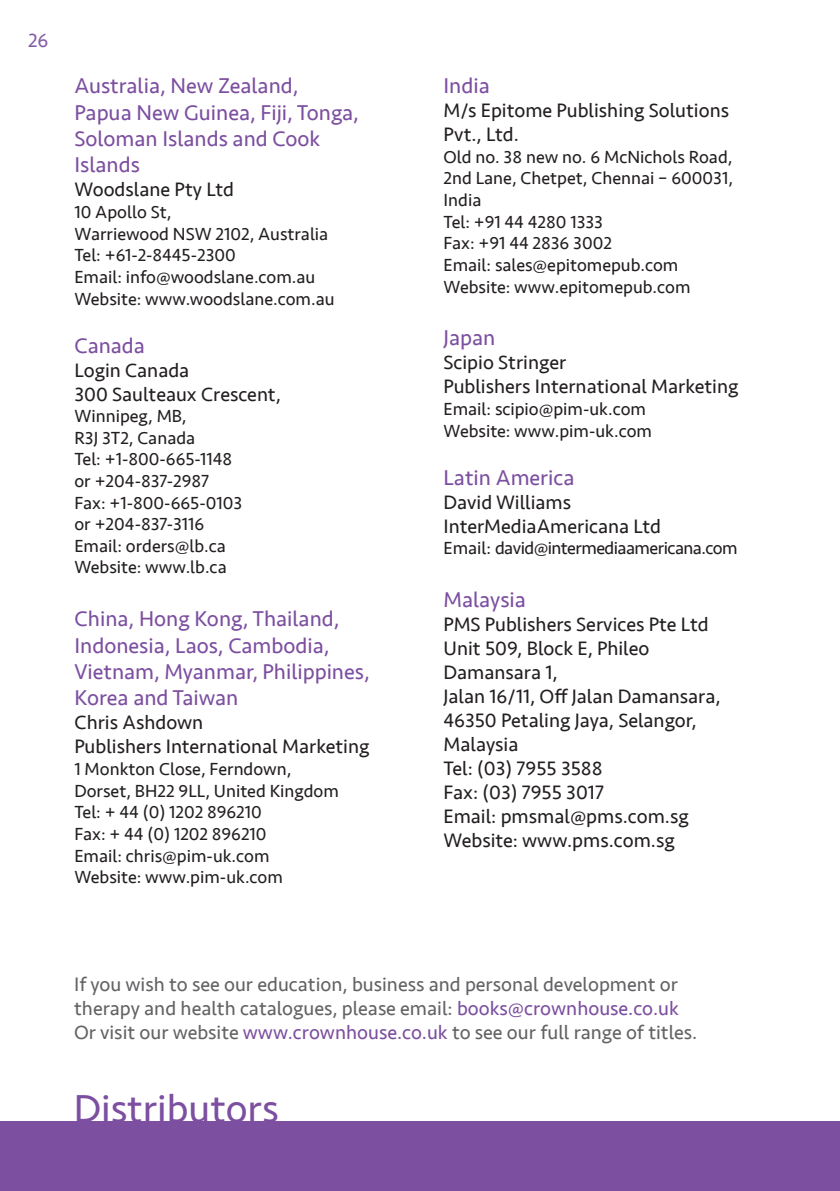
<style>
.page{position:relative;width:840px;height:1191px;background:#fff}
.page>*{position:absolute;margin:0;border:0;box-sizing:border-box;transform-origin:0 0}
.BL_Author{font:40px "Seravek";color:#7c4fa0}
.t1{font:22px/26.4px "Seravek";color:#7c4fa0}
.t2{font:20px/24px "Seravek";color:#231f20}
.BL_body_sans{font:20px/24px "Seravek";color:#636366}
.t3{font:20px "Seravek";color:#855da7}
.t4{font:18px/21.6px "Seravek";color:#231f20}
.t5{font:18px "Seravek";letter-spacing:-.03em;color:#231f20}
.s1{color:#7c4fa0}
</style>
<div class="page">
<div style="left:0;top:1122px;width:839px;height:69px;background:#7c4fa0"></div>
<p class="t3" style="left:28px;top:25px;width:22px">26</p>
<p class="t1" style="left:74px;top:73px;width:286px">Australia, New Zealand,<br>Papua New Guinea, Fiji, Tonga,<br>Soloman Islands and Cook<br>Islands</p>
<p class="t2" style="left:74px;top:178px;width:161px">Woodslane Pty Ltd</p>
<p class="t4" style="left:74px;top:201px;width:98px">10 Apollo St,</p>
<p class="t4" style="left:74px;top:223px;width:255px">Warriewood NSW 2102, Australia</p>
<p class="t4" style="left:74px;top:244px;width:163px">Tel: +61-2-8445-2300</p>
<p class="t4" style="left:74px;top:266px;width:242px">Email: info@woodslane.com.au</p>
<p class="t4" style="left:74px;top:288px;width:261px">Website: www.woodslane.com.au</p>
<p class="t1" style="left:74px;top:332px;width:72px">Canada</p>
<p class="t2" style="left:74px;top:358px;width:116px">Login Canada</p>
<p class="t2" style="left:74px;top:382px;width:208px">300 Saulteaux Crescent,</p>
<p class="t4" style="left:74px;top:405px;width:114px">Winnipeg, MB,</p>
<p class="t4" style="left:74px;top:427px;width:122px">R3J 3T2, Canada</p>
<p class="t4" style="left:74px;top:448px;width:159px">Tel: +1-800-665-1148</p>
<p class="t4" style="left:74px;top:470px;width:136px">or +204-837-2987</p>
<p class="t4" style="left:74px;top:492px;width:169px">Fax: +1-800-665-0103</p>
<p class="t4" style="left:74px;top:513px;width:131px">or +204-837-3116</p>
<p class="t4" style="left:74px;top:535px;width:153px">Email: orders@lb.ca</p>
<p class="t4" style="left:74px;top:556px;width:154px">Website: www.lb.ca</p>
<p class="t1" style="left:74px;top:605px;width:296px">China, Hong Kong, Thailand,<br>Indonesia, Laos, Cambodia,<br>Vietnam, Myanmar, Philippines,<br>Korea and Taiwan</p>
<p class="t2" style="left:74px;top:710px;width:130px">Chris Ashdown</p>
<p class="t2" style="left:74px;top:734px;width:296px">Publishers International Marketing</p>
<p class="t4" style="left:74px;top:758px;width:218px">1 Monkton Close, Ferndown,</p>
<p class="t4" style="left:74px;top:780px;width:266px">Dorset, BH22 9LL, United Kingdom</p>
<p class="t4" style="left:74px;top:801px;width:189px">Tel: + 44 (0) 1202 896210</p>
<p class="t4" style="left:74px;top:823px;width:193px">Fax: + 44 (0) 1202 896210</p>
<p class="t4" style="left:74px;top:844px;width:210px">Email: chris@pim-uk.com<br>Website: www.pim-uk.com</p>
<p class="t1" style="left:443px;top:73px;width:48px">India</p>
<p class="t2" style="left:443px;top:98px;width:287px">M/s Epitome Publishing Solutions<br>Pvt., Ltd.</p>
<p class="t4" style="left:443px;top:146px;width:290px">Old no. 38 new no. 6 McNichols Road,</p>
<p class="t4" style="left:443px;top:168px;width:291px">2nd Lane, Chetpet, Chennai – 600031,<br>India</p>
<p class="t4" style="left:443px;top:211px;width:161px">Tel: +91 44 4280 1333</p>
<p class="t4" style="left:443px;top:232px;width:170px">Fax: +91 44 2836 3002</p>
<p class="t4" style="left:443px;top:254px;width:236px">Email: sales@epitomepub.com</p>
<p class="t4" style="left:443px;top:276px;width:248px">Website: www.epitomepub.com</p>
<p class="t1" style="left:443px;top:325px;width:53px">Japan</p>
<p class="t2" style="left:443px;top:350px;width:124px">Scipio Stringer</p>
<p class="t2" style="left:443px;top:374px;width:296px">Publishers International Marketing</p>
<p class="t4" style="left:443px;top:398px;width:204px">Email: scipio@pim-uk.com</p>
<p class="t4" style="left:443px;top:420px;width:210px">Website: www.pim-uk.com</p>
<p class="t1" style="left:443px;top:464px;width:132px">Latin America</p>
<p class="t2" style="left:443px;top:490px;width:129px">David Williams</p>
<p class="t2" style="left:443px;top:514px;width:219px">InterMediaAmericana Ltd</p>
<p class="t5" style="left:443px;top:534px;width:295px">Email: david@intermediaamericana.com</p>
<p class="t1" style="left:443px;top:586px;width:84px">Malaysia</p>
<p class="t2" style="left:443px;top:612px;width:266px">PMS Publishers Services Pte Ltd</p>
<p class="t2" style="left:443px;top:636px;width:207px">Unit 509, Block E, Phileo<br>Damansara 1,</p>
<p class="t2" style="left:443px;top:684px;width:278px">Jalan 16/11, Off Jalan Damansara,</p>
<p class="t2" style="left:443px;top:708px;width:255px">46350 Petaling Jaya, Selangor,<br>Malaysia</p>
<p class="t2" style="left:443px;top:756px;width:160px">Tel: (03) 7955 3588</p>
<p class="t2" style="left:443px;top:780px;width:162px">Fax: (03) 7955 3017</p>
<p class="t2" style="left:443px;top:804px;width:246px">Email: pmsmal@pms.com.sg</p>
<p class="t2" style="left:443px;top:828px;width:232px">Website: www.pms.com.sg</p>
<p class="BL_body_sans" style="left:74px;top:972px;width:624px">If you wish to see our education, business and personal development or therapy and health catalogues, please email: <span class="s1">books@crownhouse.co.uk<br></span>Or visit our website <span class="s1">www.crownhouse.co.uk</span> to see our full range of titles.</p>
<p class="BL_Author" style="left:74px;top:1077px;width:206px">Distributors</p>
</div>
